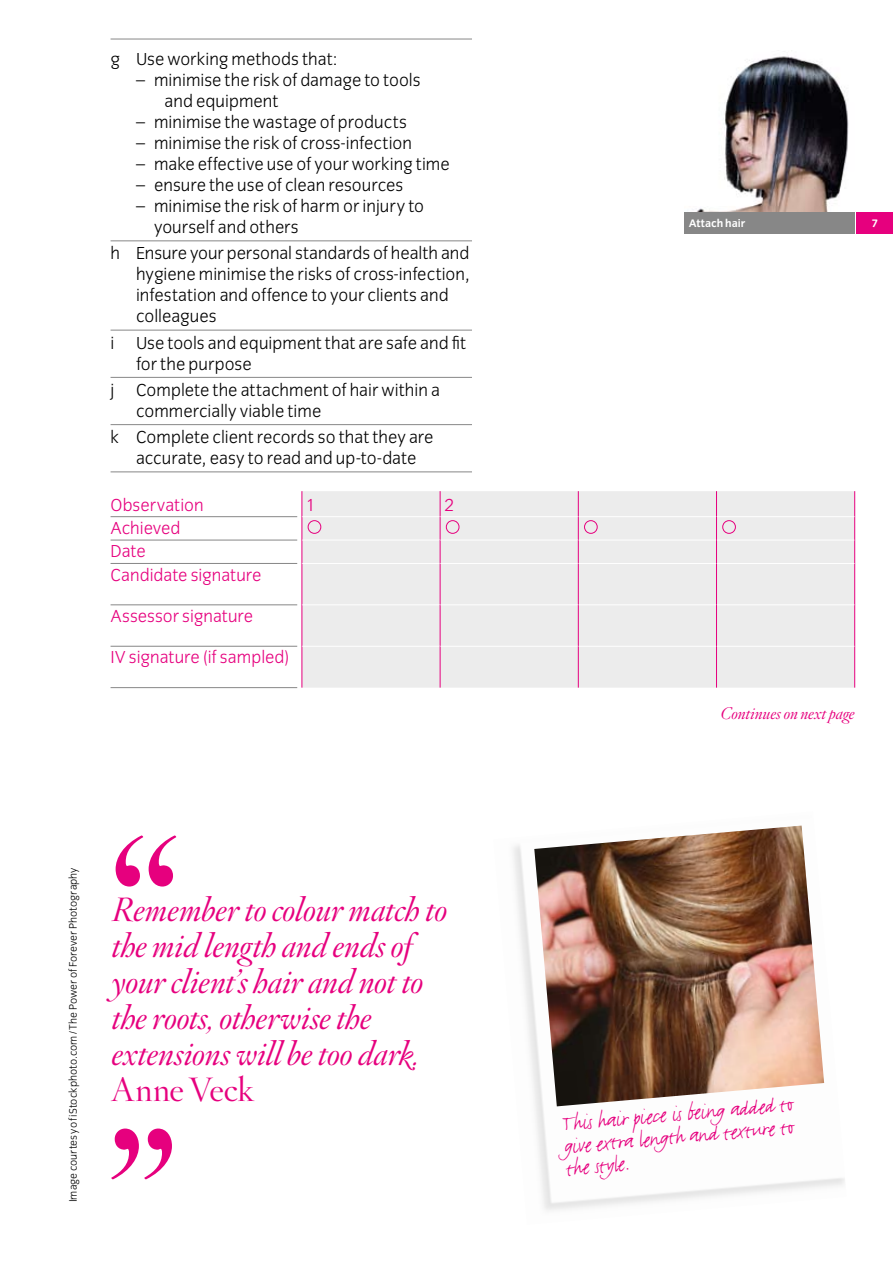
<style>
.page{position:relative;width:893px;height:1263px;background:#fff}
.page>*{position:absolute;margin:0;border:0;box-sizing:border-box;transform-origin:0 0}
.t1{font:216px "Hoefler Titling HTF Lt Roman";color:#e6007e}
.t2{font:italic 33px/36px "Hoefler Titling HTF Lt";letter-spacing:-.01em;color:#e6007e}
.t3{font:33px "Hoefler Titling HTF Lt Roman";color:#e6007e}
.t4{font:24px/22.5px "Justlefthand";color:#e6007e;text-align:justify}
.t5{font:300 18px/21px "Congress Sans";color:#000}
.t6{font:300 18px/23.4px "Congress Sans";color:#e6007e}
.t7{font:italic 16.5px "Hoefler Titling HTF Lt";color:#e6007e}
.t8{font:300 11.25px "Congress Sans";letter-spacing:.005em;color:#000}
.t9{font:700 11.25px "Congress Sans";letter-spacing:-.005em;color:#fff}
</style>
<div class="page">
<img style="left:685px;top:56px;width:169px;height:157px">
<div style="left:857px;top:213px;width:36px;height:21px;background:#e6007e"></div>
<div style="left:685px;top:213px;width:170px;height:21px;background:#878787"></div>
<hr style="left:111px;top:240px;width:361px;height:1px;background:#878787">
<hr style="left:111px;top:330px;width:361px;height:1px;background:#878787">
<hr style="left:111px;top:377px;width:361px;height:1px;background:#878787">
<hr style="left:111px;top:424px;width:361px;height:1px;background:#878787">
<hr style="left:111px;top:471px;width:361px;height:1px;background:#878787">
<hr style="left:111px;top:39px;width:361px;height:1px;background:#878787">
<div style="left:303px;top:491px;width:551px;height:197px;background:#ececec"></div>
<hr style="left:111px;top:687px;width:186px;height:1px;background:#878787">
<hr style="left:111px;top:516px;width:186px;height:1px;background:#878787">
<hr style="left:302px;top:516px;width:138px;height:1px;background:#fff">
<hr style="left:440px;top:516px;width:138px;height:1px;background:#fff">
<hr style="left:579px;top:516px;width:137px;height:1px;background:#fff">
<hr style="left:717px;top:516px;width:137px;height:1px;background:#fff">
<hr style="left:111px;top:540px;width:186px;height:1px;background:#878787">
<svg style="left:302px;top:491px;width:1px;height:72px"></svg>
<hr style="left:302px;top:540px;width:138px;height:1px;background:#fff">
<svg style="left:440px;top:491px;width:1px;height:72px"></svg>
<hr style="left:440px;top:540px;width:138px;height:1px;background:#fff">
<svg style="left:578px;top:491px;width:1px;height:72px"></svg>
<hr style="left:579px;top:540px;width:137px;height:1px;background:#fff">
<svg style="left:716px;top:491px;width:1px;height:72px"></svg>
<svg style="left:854px;top:491px;width:1px;height:72px"></svg>
<hr style="left:717px;top:540px;width:137px;height:1px;background:#fff">
<hr style="left:111px;top:563px;width:186px;height:1px;background:#878787">
<hr style="left:302px;top:563px;width:1px;height:42px;background:#e6007e">
<hr style="left:302px;top:563px;width:138px;height:1px;background:#fff">
<hr style="left:440px;top:563px;width:1px;height:42px;background:#e6007e">
<hr style="left:440px;top:563px;width:138px;height:1px;background:#fff">
<hr style="left:578px;top:563px;width:1px;height:42px;background:#e6007e">
<hr style="left:579px;top:563px;width:137px;height:1px;background:#fff">
<hr style="left:716px;top:563px;width:1px;height:42px;background:#e6007e">
<hr style="left:854px;top:563px;width:1px;height:42px;background:#e6007e">
<hr style="left:717px;top:563px;width:137px;height:1px;background:#fff">
<hr style="left:111px;top:604px;width:186px;height:1px;background:#878787">
<hr style="left:302px;top:605px;width:1px;height:41px;background:#e6007e">
<hr style="left:302px;top:604px;width:138px;height:1px;background:#fff">
<hr style="left:440px;top:605px;width:1px;height:41px;background:#e6007e">
<hr style="left:440px;top:604px;width:138px;height:1px;background:#fff">
<hr style="left:578px;top:605px;width:1px;height:41px;background:#e6007e">
<hr style="left:579px;top:604px;width:137px;height:1px;background:#fff">
<hr style="left:716px;top:605px;width:1px;height:41px;background:#e6007e">
<hr style="left:854px;top:605px;width:1px;height:41px;background:#e6007e">
<hr style="left:717px;top:604px;width:137px;height:1px;background:#fff">
<hr style="left:111px;top:646px;width:186px;height:1px;background:#878787">
<hr style="left:302px;top:646px;width:1px;height:42px;background:#e6007e">
<hr style="left:302px;top:646px;width:138px;height:1px;background:#fff">
<hr style="left:440px;top:646px;width:1px;height:42px;background:#e6007e">
<hr style="left:440px;top:646px;width:138px;height:1px;background:#fff">
<hr style="left:578px;top:646px;width:1px;height:42px;background:#e6007e">
<hr style="left:579px;top:646px;width:137px;height:1px;background:#fff">
<hr style="left:716px;top:646px;width:1px;height:42px;background:#e6007e">
<hr style="left:854px;top:646px;width:1px;height:42px;background:#e6007e">
<hr style="left:717px;top:646px;width:137px;height:1px;background:#fff">
<div style="left:308px;top:520px;width:13px;height:14px;border:1px solid #e6007e;border-radius:50%"></div>
<div style="left:446px;top:520px;width:13px;height:14px;border:1px solid #e6007e;border-radius:50%"></div>
<div style="left:584px;top:520px;width:14px;height:14px;border:1px solid #e6007e;border-radius:50%"></div>
<div style="left:722px;top:520px;width:14px;height:14px;border:1px solid #e6007e;border-radius:50%"></div>
<img style="left:513px;top:845px;width:332px;height:366px">
<img style="left:534px;top:825px;width:290px;height:281px">
<p class="t5" style="left:111px;top:49px;width:228px">g Use working methods that:</p>
<p class="t5" style="left:165px;top:70px;width:258px;text-indent:-28px">– minimise the risk of damage to tools and equipment</p>
<p class="t5" style="left:136px;top:112px;width:273px">– minimise the wastage of products</p>
<p class="t5" style="left:136px;top:133px;width:277px">– minimise the risk of cross-infection</p>
<p class="t5" style="left:136px;top:154px;width:315px">– make effective use of your working time</p>
<p class="t5" style="left:136px;top:175px;width:269px">– ensure the use of clean resources</p>
<p class="t5" style="left:154px;top:196px;width:271px;text-indent:-18px">– minimise the risk of harm or injury to yourself and others</p>
<p class="t5" style="left:136px;top:243px;width:335px;text-indent:-26px">h Ensure your personal standards of health and hygiene minimise the risks of cross-infection, infestation and offence to your clients and colleagues</p>
<p class="t5" style="left:136px;top:332px;width:332px;text-indent:-26px">i Use tools and equipment that are safe and fit for the purpose</p>
<p class="t5" style="left:136px;top:379px;width:305px;text-indent:-26px">j Complete the attachment of hair within a commercially viable time</p>
<p class="t5" style="left:111px;top:427px;width:324px;text-align:center">k Complete client records so that they are accurate, easy to read and up-to-date</p>
<p class="t6" style="left:111px;top:494px;width:95px">Observation</p>
<p class="t6" style="left:306px;top:494px;width:11px">1</p>
<p class="t6" style="left:444px;top:494px;width:11px">2</p>
<p class="t6" style="left:111px;top:516px;width:152px">Achieved<br>Date<br>Candidate signature</p>
<p class="t6" style="left:111px;top:604px;width:144px">Assessor signature</p>
<p class="t6" style="left:111px;top:646px;width:180px">IV signature (if sampled)</p>
<p class="t8" style="left:67px;top:1202px;width:337px;rotate:-90deg">Image courtesy of iStockphoto.com / The Power of Forever Photography</p>
<h1 class="t1" style="left:103px;top:778px;width:83px">“</h1>
<h2 class="t2" style="left:112px;top:894px;width:337px">Remember to colour match to the mid length and ends of your client’s hair and not to the roots, otherwise the extensions will be too dark.</h2>
<h2 class="t3" style="left:112px;top:1068px;width:143px">Anne Veck</h2>
<h1 class="t1" style="left:103px;top:1069px;width:83px">”</h1>
<p class="t9" style="left:689px;top:217px;width:58px">Attach hair</p>
<p class="t9" style="left:872px;top:217px;width:8px">7</p>
<p class="t7" style="left:720px;top:702px;width:136px">Continues on next page</p>
<h3 class="t4" style="left:561px;top:1113px;width:233px;rotate:-5deg">This hair piece is being added to give extra length and texture to the style.</h3>
</div>
